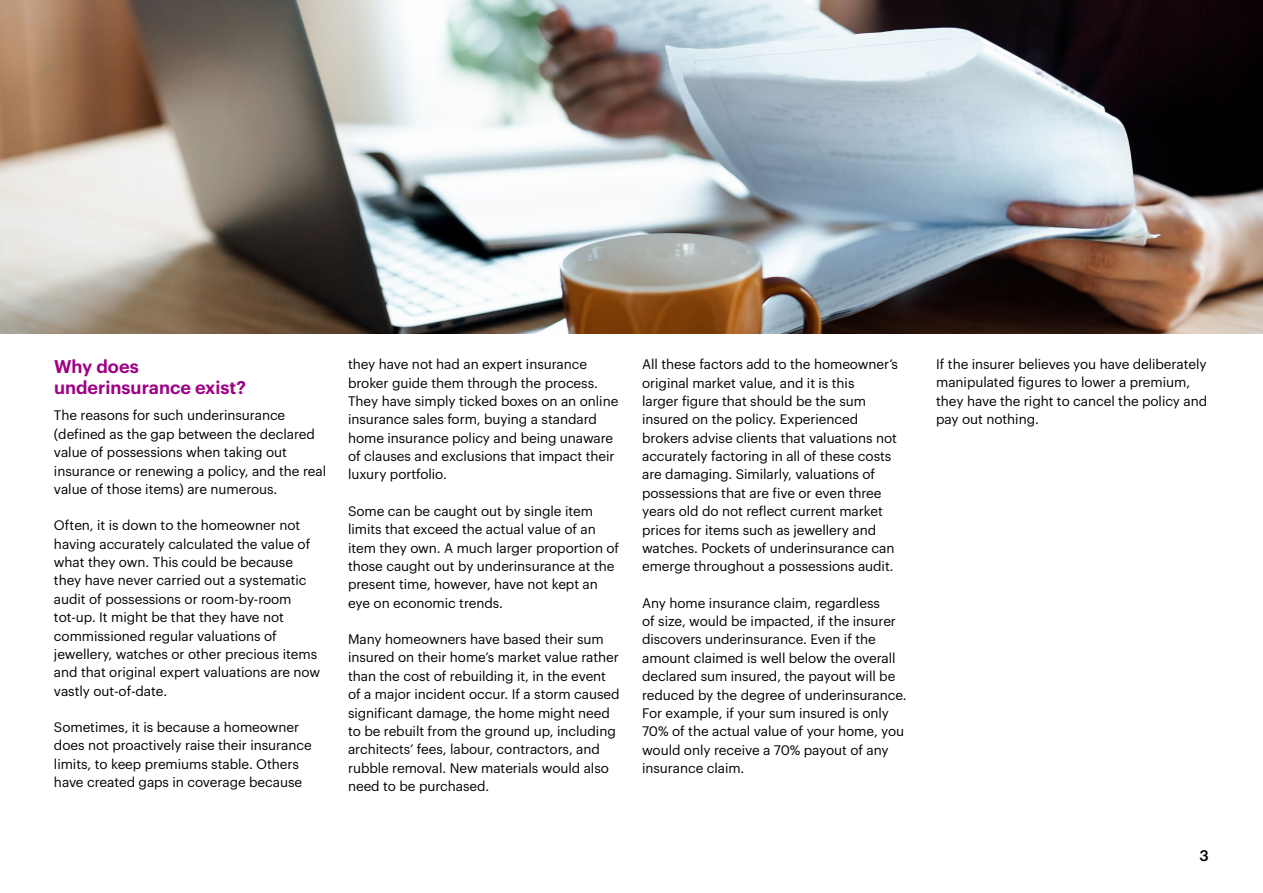
<style>
.page{position:relative;width:1263px;height:893px;background:#fff}
.page>*{position:absolute;margin:0;border:0;box-sizing:border-box;transform-origin:0 0}
.t1{font:600 18px/21.6px "Graphik";color:#9e0085}
.t2{font:500 15px "Graphik";color:#000}
.t3{font:13.5px/18.3px "Graphik";letter-spacing:-.005em;color:#000}
</style>
<div class="page">
<img style="left:0;top:0;width:1263px;height:333px">
<h1 class="t1" style="left:54px;top:354px;width:193px">Why does underinsurance exist?</h1>
<p class="t3" style="left:642px;top:354px;width:257px">All these factors add to the homeowner’s original market value, and it is this<br>larger figure that should be the sum insured on the policy. Experienced brokers advise clients that valuations not accurately factoring in all of these costs are damaging. Similarly, valuations of possessions that are five or even three years old do not reflect current market prices for items such as jewellery and watches. Pockets of underinsurance can emerge throughout a possessions audit.</p>
<p class="t3" style="left:642px;top:592px;width:266px">Any home insurance claim, regardless<br>of size, would be impacted, if the insurer discovers underinsurance. Even if the amount claimed is well below the overall declared sum insured, the payout will be reduced by the degree of underinsurance.<br>For example, if your sum insured is only 70% of the actual value of your home, you would only receive a 70% payout of any insurance claim.</p>
<p class="t3" style="left:348px;top:354px;width:272px">they have not had an expert insurance broker guide them through the process.<br>They have simply ticked boxes on an online insurance sales form, buying a standard home insurance policy and being unaware of clauses and exclusions that impact their luxury portfolio.</p>
<p class="t3" style="left:348px;top:501px;width:273px">Some can be caught out by single item limits that exceed the actual value of an item they own. A much larger proportion of those caught out by underinsurance at the present time, however, have not kept an eye on economic trends.</p>
<p class="t3" style="left:348px;top:629px;width:273px">Many homeowners have based their sum insured on their home’s market value rather than the cost of rebuilding it, in the event of a major incident occur. If a storm caused significant damage, the home might need to be rebuilt from the ground up, including architects’ fees, labour, contractors, and rubble removal. New materials would also need to be purchased.</p>
<p class="t3" style="left:54px;top:405px;width:274px">The reasons for such underinsurance (defined as the gap between the declared value of possessions when taking out insurance or renewing a policy, and the real value of those items) are numerous.</p>
<p class="t3" style="left:54px;top:515px;width:268px">Often, it is down to the homeowner not having accurately calculated the value of what they own. This could be because they have never carried out a systematic audit of possessions or room-by-room tot-up. It might be that they have not commissioned regular valuations of jewellery, watches or other precious items and that original expert valuations are now vastly out-of-date.</p>
<p class="t3" style="left:54px;top:717px;width:259px">Sometimes, it is because a homeowner does not proactively raise their insurance limits, to keep premiums stable. Others have created gaps in coverage because</p>
<p class="t3" style="left:936px;top:354px;width:273px">If the insurer believes you have deliberately manipulated figures to lower a premium, they have the right to cancel the policy and pay out nothing.</p>
<p class="t2" style="left:1199px;top:844px;width:11px">3</p>
</div>
